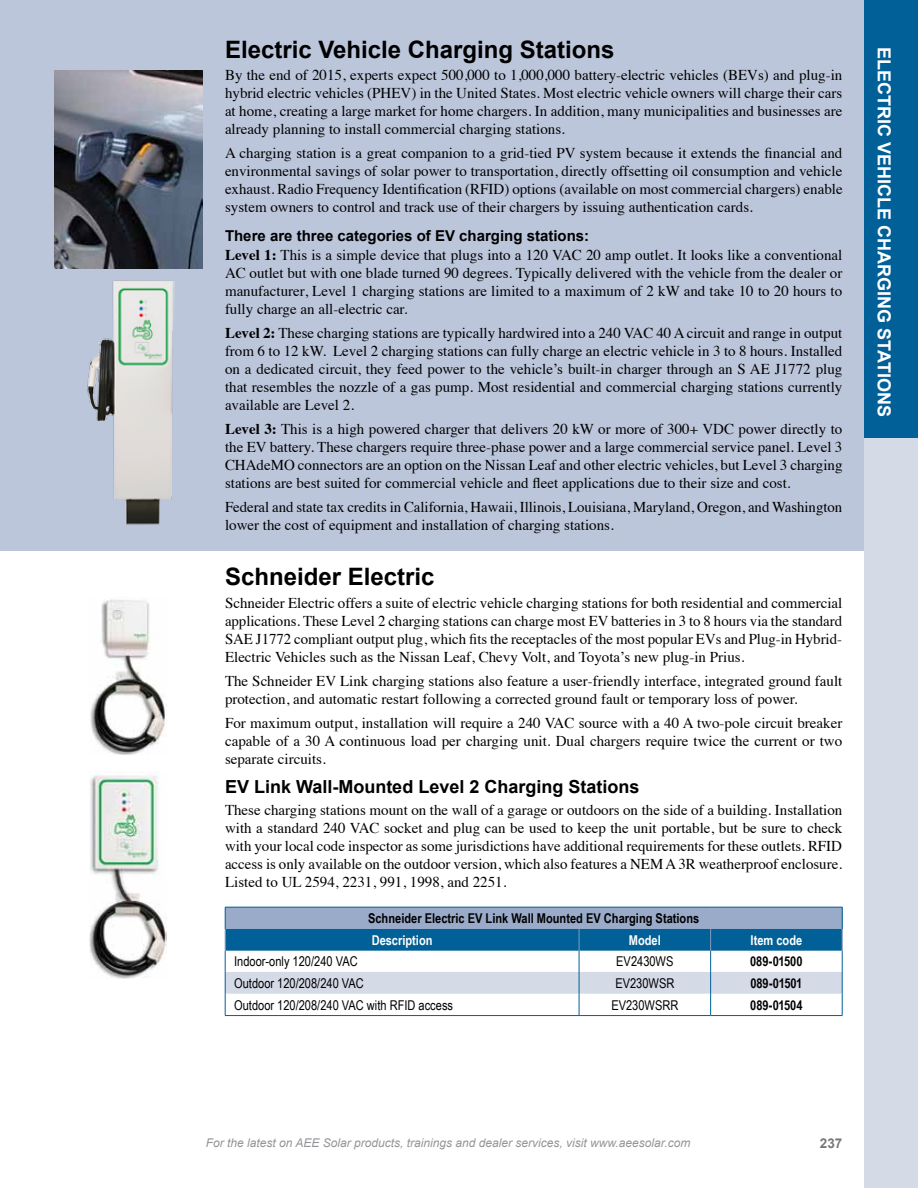
<style>
.page{position:relative;width:918px;height:1188px;background:#fff}
.page>*{position:absolute;margin:0;border:0;box-sizing:border-box;transform-origin:0 0}
.t1{font:700 24px "Arial";color:#000}
.t2{font:700 18px "Arial";color:#000}
.t3{font:700 18px "Arial";color:#fff}
.t4{font:15px/18px "Times";color:#000;text-align:justify}
.t5{font:13.5px "Arial Narrow";color:#000}
.t6{font:700 13.5px/21.9px "Arial Narrow";color:#000}
.t7{font:700 13.5px "Arial Narrow";color:#fff}
.t8{font:700 13.5px "Arial";color:#77787b}
.t9{font:italic 12px "Arial";color:#939598}
.s1{font-family:"Arial";font-weight:700}
.s2{font-weight:700}
.s3{color:#fff}
</style>
<div class="page">
<div style="left:0;top:0;width:918px;height:551px;background:#bcc6db"></div>
<div style="left:864px;top:0;width:54px;height:1181px;background:#006097"></div>
<div style="left:864px;top:439px;width:54px;height:749px;background:#d5dae7"></div>
<svg style="left:225px;top:907px;width:618px;height:109px"></svg>
<img style="left:54px;top:71px;width:148px;height:198px">
<img style="left:87px;top:280px;width:88px;height:245px">
<img style="left:90px;top:771px;width:77px;height:207px">
<img style="left:90px;top:599px;width:77px;height:156px">
<p class="t1" style="left:225px;top:34px;width:391px">Electric Vehicle Charging Stations</p>
<p class="t4" style="left:225px;top:65px;width:619px">By the end of 2015, experts expect 500,000 to 1,000,000 battery-electric vehicles (BEVs) and plug-in hybrid electric vehicles (PHEV) in the United States. Most electric vehicle owners will charge their cars at home, creating a large market for home chargers. In addition, many municipalities and businesses are already planning to install commercial charging stations.</p>
<p class="t4" style="left:225px;top:143px;width:619px">A charging station is a great companion to a grid-tied PV system because it extends the financial and environmental savings of solar power to transportation, directly offsetting oil consumption and vehicle exhaust. Radio Frequency Identification (RFID) options (available on most commercial chargers) enable system owners to control and track use of their chargers by issuing authentication cards.</p>
<p class="t4" style="left:225px;top:225px;width:619px;line-height:19.5px"><span class="s1">There are three categories of EV charging stations:<br></span><span class="s2">Level 1:</span> This is a simple device that plugs into a 120 VAC 20 amp outlet. It looks like a conventional</p>
<p class="t4" style="left:225px;top:263px;width:619px">AC outlet but with one blade turned 90 degrees. Typically delivered with the vehicle from the dealer or manufacturer, Level 1 charging stations are limited to a maximum of 2 kW and take 10 to 20 hours to fully charge an all-electric car.</p>
<p class="t4" style="left:225px;top:323px;width:619px"><span class="s2">Level 2:</span> These charging stations are typically hardwired into a 240 VAC 40 A circuit and range in output from 6 to 12 kW. Level 2 charging stations can fully charge an electric vehicle in 3 to 8 hours. Installed on a dedicated circuit, they feed power to the vehicle’s built-in charger through an S AE J1772 plug that resembles the nozzle of a gas pump. Most residential and commercial charging stations currently available are Level 2.</p>
<p class="t4" style="left:225px;top:419px;width:619px"><span class="s2">Level 3:</span> This is a high powered charger that delivers 20 kW or more of 300+ VDC power directly to the EV battery. These chargers require three-phase power and a large commercial service panel. Level 3<br>CHAdeMO connectors are an option on the Nissan Leaf and other electric vehicles, but Level 3 charging stations are best suited for commercial vehicle and fleet applications due to their size and cost.</p>
<p class="t4" style="left:225px;top:497px;width:619px">Federal and state tax credits in California, Hawaii, Illinois, Louisiana, Maryland, Oregon, and Washington lower the cost of equipment and installation of charging stations.</p>
<p class="t1" style="left:225px;top:561px;width:211px">Schneider Electric</p>
<p class="t4" style="left:225px;top:593px;width:619px">Schneider Electric offers a suite of electric vehicle charging stations for both residential and commercial applications. These Level 2 charging stations can charge most EV batteries in 3 to 8 hours via the standard SAE J1772 compliant output plug, which fits the receptacles of the most popular EVs and Plug-in Hybrid-Electric Vehicles such as the Nissan Leaf, Chevy Volt, and Toyota’s new plug-in Prius.</p>
<p class="t4" style="left:225px;top:671px;width:619px">The Schneider EV Link charging stations also feature a user-friendly interface, integrated ground fault protection, and automatic restart following a corrected ground fault or temporary loss of power.</p>
<p class="t4" style="left:225px;top:713px;width:619px">For maximum output, installation will require a 240 VAC source with a 40 A two-pole circuit breaker capable of a 30 A continuous load per charging unit. Dual chargers require twice the current or two separate circuits.</p>
<p class="t2" style="left:225px;top:775px;width:416px">EV Link Wall-Mounted Level 2 Charging Stations</p>
<p class="t4" style="left:225px;top:800px;width:619px">These charging stations mount on the wall of a garage or outdoors on the side of a building. Installation with a standard 240 VAC socket and plug can be used to keep the unit portable, but be sure to check with your local code inspector as some jurisdictions have additional requirements for these outlets. RFID access is only available on the outdoor version, which also features a NEM A 3R weatherproof enclosure.<br>Listed to UL 2594, 2231, 991, 1998, and 2251.</p>
<p class="t6" style="left:368px;top:907px;width:333px">Schneider Electric EV Link Wall Mounted EV Charging Stations<br><span class="s3">Description</span></p>
<p class="t7" style="left:629px;top:930px;width:33px">Model</p>
<p class="t7" style="left:751px;top:930px;width:53px">Item code</p>
<p class="t5" style="left:234px;top:951px;width:125px">Indoor-only 120/240 VAC</p>
<p class="t5" style="left:616px;top:951px;width:59px">EV2430WS</p>
<p class="t6" style="left:750px;top:950px;width:54px">089-01500</p>
<p class="t5" style="left:234px;top:973px;width:131px">Outdoor 120/208/240 VAC</p>
<p class="t5" style="left:615px;top:973px;width:61px">EV230WSR</p>
<p class="t6" style="left:750px;top:971px;width:54px">089-01501</p>
<p class="t5" style="left:234px;top:995px;width:220px">Outdoor 120/208/240 VAC with RFID access</p>
<p class="t5" style="left:611px;top:995px;width:69px">EV230WSRR</p>
<p class="t6" style="left:750px;top:993px;width:54px">089-01504</p>
<p class="t3" style="left:896px;top:47px;width:371px;rotate:90deg">ELECTRIC VEHICLE CHARGING STATIONS</p>
<p class="t9" style="left:206px;top:1136px;width:486px">For the latest on AEE Solar products, trainings and dealer services, visit www.aeesolar.com</p>
<p class="t8" style="left:820px;top:1134px;width:24px">237</p>
</div>
